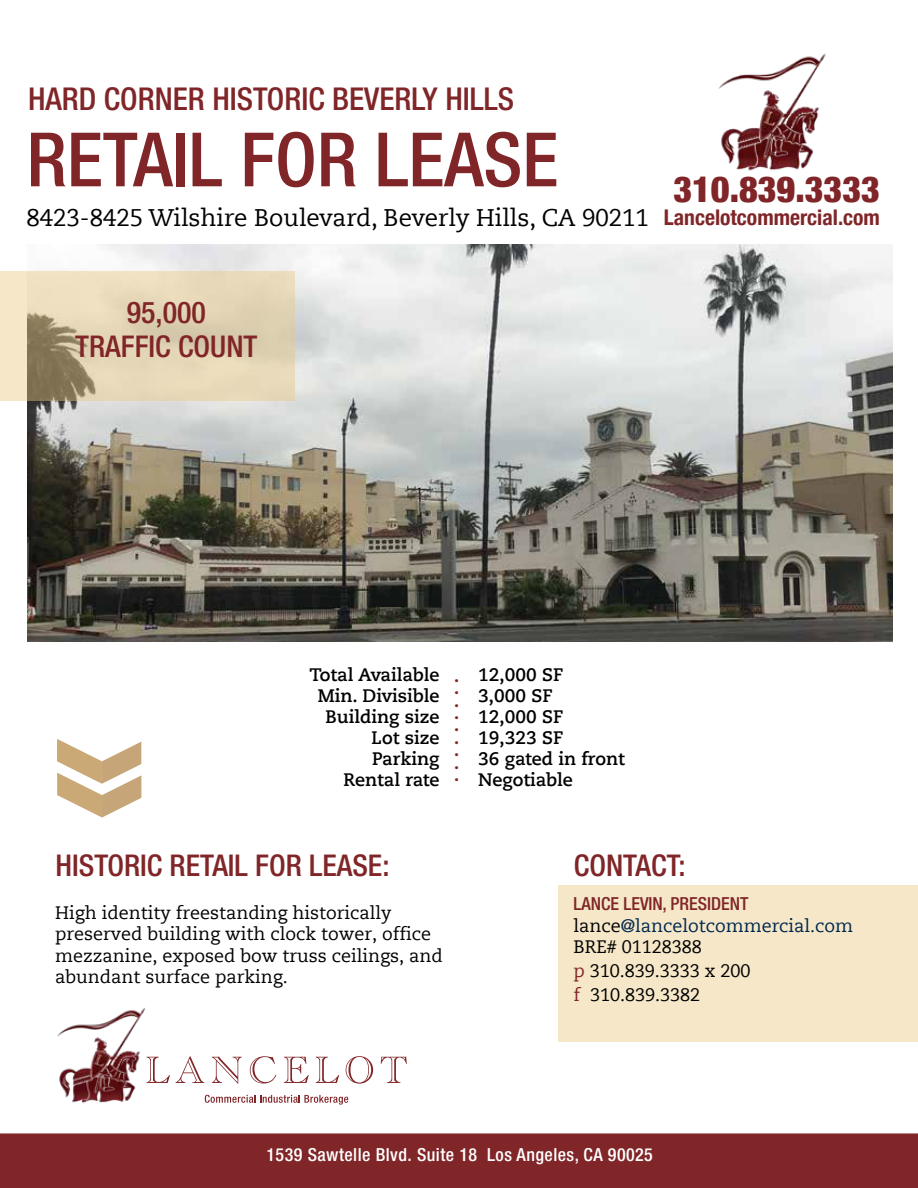
<style>
.page{position:relative;width:918px;height:1188px;background:#fff}
.page>*{position:absolute;margin:0;border:0;box-sizing:border-box;transform-origin:0 0}
.t1{font:500 condensed 75px "Helvetica Neue";color:#802528}
.t2{font:900 condensed 36.15px "Helvetica Neue";color:#802528}
.t3{font:500 condensed 31.5px "Helvetica Neue";color:#802528}
.t4{font:500 condensed 30px/34.5px "Helvetica Neue";color:#802528;text-align:center}
.t5{font:24px "Caecilia Com 55 Roman";color:#000}
.t6{font:24px "Caecilia Com 55 Roman";color:#802528}
.t7{font:700 condensed 21.6px "Helvetica Neue";color:#802528}
.t8{font:18px/21.6px "Caecilia Com 55 Roman";color:#000}
.t9{font:700 18px/21px "Caecilia Com 75";color:#000;text-align:right}
.t10{font:500 condensed 18px "Helvetica Neue";letter-spacing:.025em;color:#fff}
.t11{font:18px/21.6px "Caecilia Com 55 Roman";color:#00274d}
.t12{font:500 condensed 18px "Helvetica Neue";color:#802528}
.s1{color:#000}
.s2{color:#802528}
</style>
<div class="page">
<div style="left:558px;top:886px;width:360px;height:156px;background:#f5e7c8"></div>
<img style="left:27px;top:244px;width:866px;height:397px">
<svg style="left:0;top:271px;width:294px;height:130px;background:#dbcdae"></svg>
<div style="left:0;top:1133px;width:918px;height:55px;background:#802528"></div>
<img style="left:718px;top:53px;width:108px;height:118px">
<svg style="left:149px;top:1057px;width:21px;height:26px"></svg>
<svg style="left:176px;top:1056px;width:28px;height:27px"></svg>
<svg style="left:212px;top:1057px;width:30px;height:27px"></svg>
<svg style="left:250px;top:1056px;width:26px;height:27px"></svg>
<svg style="left:284px;top:1057px;width:25px;height:26px"></svg>
<svg style="left:316px;top:1057px;width:23px;height:26px"></svg>
<svg style="left:346px;top:1056px;width:27px;height:28px"></svg>
<svg style="left:381px;top:1057px;width:26px;height:26px"></svg>
<svg style="left:205px;top:1095px;width:143px;height:10px"></svg>
<img style="left:57px;top:1008px;width:92px;height:95px">
<svg style="left:57px;top:739px;width:84px;height:79px"></svg>
<h3 class="t3" style="left:28px;top:80px;width:488px">HARD CORNER HISTORIC BEVERLY HILLS</h3>
<h1 class="t1" style="left:27px;top:115px;width:533px">RETAIL FOR LEASE</h1>
<h3 class="t5" style="left:27px;top:202px;width:624px">8423-8425 Wilshire Boulevard, Beverly Hills, CA 90211</h3>
<h2 class="t2" style="left:673px;top:160px;width:208px">310.839.3333</h2>
<p class="t7" style="left:664px;top:199px;width:218px">Lancelotcommercial.com</p>
<h3 class="t4" style="left:75px;top:294px;width:184px">95,000<br>TRAFFIC COUNT</h3>
<p class="t9" style="left:309px;top:664px;width:132px">Total Available<br>Min. Divisible<br>Building size<br>Lot size<br>Parking<br>Rental rate</p>
<p class="t9" style="left:478px;top:664px;width:148px;text-align:left">12,000 SF<br>3,000 SF<br>12,000 SF<br>19,323 SF<br>36 gated in front</p>
<h3 class="t6" style="left:434px;top:783px;width:108px;rotate:-90deg">. . . . . . . . .</h3>
<p class="t9" style="left:478px;top:769px;width:96px">Negotiable</p>
<h3 class="t4" style="left:56px;top:848px;width:336px">HISTORIC RETAIL FOR LEASE:</h3>
<h3 class="t4" style="left:574px;top:848px;width:113px">CONTACT:</h3>
<p class="t8" style="left:55px;top:901px;width:389px">High identity freestanding historically preserved building with clock tower, office mezzanine, exposed bow truss ceilings, and abundant surface parking.</p>
<p class="t12" style="left:573px;top:893px;width:177px">LANCE LEVIN, PRESIDENT</p>
<p class="t11" style="left:573px;top:914px;width:281px"><span class="s1">lance</span>@lancelotcommercial.com<br><span class="s1">BRE# 01128388</span></p>
<p class="t8" style="left:573px;top:959px;width:179px;line-height:24px"><span class="s2">p</span> 310.839.3333 x 200 <span class="s2">f</span> 310.839.3382</p>
<p class="t10" style="left:267px;top:1144px;width:388px">1539 Sawtelle Blvd. Suite 18 Los Angeles, CA 90025</p>
</div>
